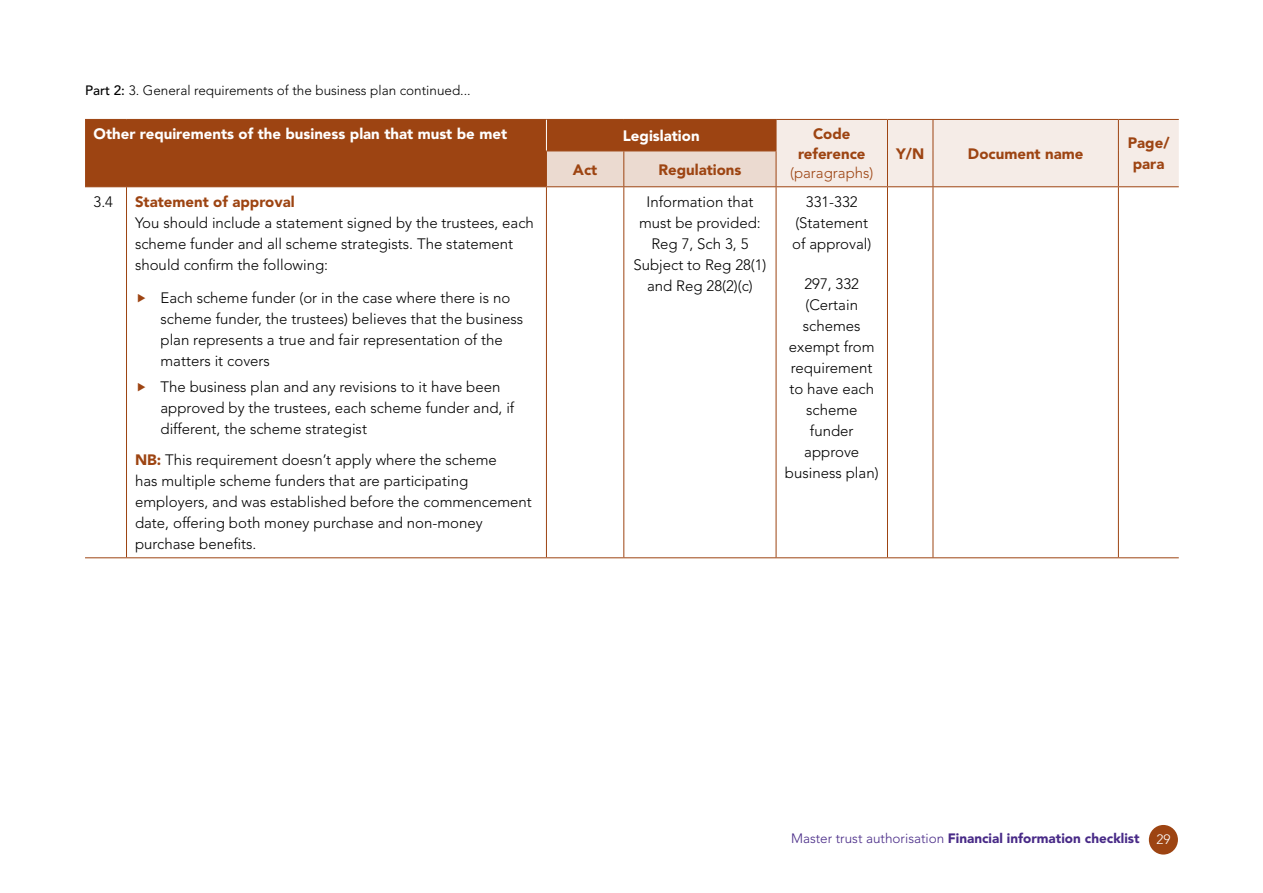
<style>
.page{position:relative;width:1263px;height:893px;background:#fff}
.page>*{position:absolute;margin:0;border:0;box-sizing:border-box;transform-origin:0 0}
.t1{font:300 15px/21px "Avenir LT Std";color:#000}
.t2{font:900 15px/19.5px "Avenir LT Std";color:#9d4412;text-align:center}
.t3{font:900 15px "Avenir LT Std";color:#fff}
.t4{font:300 15px "Avenir LT Std";color:#9d4412}
.t5{font:300 13.5px "Avenir LT Std";color:#000}
.t6{font:900 13.5px "Avenir LT Std";color:#482a87}
.s1{font-weight:500}
.s2{font-weight:900;color:#9d4412}
.s3{font-weight:300}
.s4{font-weight:300;color:#fff}
</style>
<div class="page">
<div style="left:1149px;top:825px;width:29px;height:29px;background:#9d4412;border-radius:50%"></div>
<div style="left:85px;top:120px;width:461px;height:66px;background:#9d4412"></div>
<svg style="left:547px;top:120px;width:632px;height:66px"></svg>
<hr style="left:776px;top:119px;width:111px;height:1px;background:#9d4412">
<hr style="left:623px;top:151px;width:1px;height:35px;background:#9d4412">
<hr style="left:776px;top:151px;width:1px;height:35px;background:#9d4412">
<hr style="left:546px;top:186px;width:78px;height:1px;background:#9d4412">
<hr style="left:624px;top:186px;width:152px;height:1px;background:#9d4412">
<hr style="left:623px;top:187px;width:1px;height:370px;background:#9d4412">
<hr style="left:776px;top:186px;width:111px;height:1px;background:#9d4412">
<hr style="left:776px;top:187px;width:1px;height:370px;background:#9d4412">
<hr style="left:776px;top:557px;width:111px;height:1px;background:#9d4412">
<hr style="left:887px;top:119px;width:46px;height:1px;background:#9d4412">
<hr style="left:887px;top:120px;width:1px;height:31px;background:#9d4412">
<hr style="left:1118px;top:119px;width:61px;height:1px;background:#9d4412">
<hr style="left:887px;top:151px;width:1px;height:35px;background:#9d4412">
<hr style="left:887px;top:186px;width:46px;height:1px;background:#9d4412">
<hr style="left:887px;top:187px;width:1px;height:370px;background:#9d4412">
<hr style="left:1118px;top:186px;width:61px;height:1px;background:#9d4412">
<hr style="left:887px;top:557px;width:46px;height:1px;background:#9d4412">
<hr style="left:1118px;top:557px;width:61px;height:1px;background:#9d4412">
<hr style="left:85px;top:119px;width:41px;height:1px;background:#9d4412">
<hr style="left:126px;top:119px;width:420px;height:1px;background:#9d4412">
<hr style="left:546px;top:151px;width:1px;height:35px;background:#9d4412">
<hr style="left:85px;top:186px;width:41px;height:1px;background:#9d4412">
<hr style="left:126px;top:186px;width:420px;height:1px;background:#9d4412">
<hr style="left:126px;top:187px;width:1px;height:370px;background:#9d4412">
<hr style="left:546px;top:187px;width:1px;height:370px;background:#9d4412">
<hr style="left:85px;top:557px;width:41px;height:1px;background:#9d4412">
<hr style="left:126px;top:557px;width:420px;height:1px;background:#9d4412">
<hr style="left:546px;top:119px;width:78px;height:1px;background:#9d4412">
<hr style="left:624px;top:119px;width:152px;height:1px;background:#9d4412">
<hr style="left:776px;top:120px;width:1px;height:31px;background:#9d4412">
<hr style="left:546px;top:151px;width:78px;height:1px;background:#9d4412">
<hr style="left:624px;top:151px;width:152px;height:1px;background:#9d4412">
<hr style="left:546px;top:557px;width:78px;height:1px;background:#9d4412">
<hr style="left:624px;top:557px;width:152px;height:1px;background:#9d4412">
<hr style="left:933px;top:119px;width:185px;height:1px;background:#9d4412">
<hr style="left:933px;top:120px;width:1px;height:31px;background:#9d4412">
<hr style="left:1118px;top:120px;width:1px;height:31px;background:#9d4412">
<hr style="left:933px;top:151px;width:1px;height:35px;background:#9d4412">
<hr style="left:1118px;top:151px;width:1px;height:35px;background:#9d4412">
<hr style="left:933px;top:186px;width:185px;height:1px;background:#9d4412">
<hr style="left:933px;top:187px;width:1px;height:370px;background:#9d4412">
<hr style="left:1118px;top:187px;width:1px;height:370px;background:#9d4412">
<hr style="left:933px;top:557px;width:185px;height:1px;background:#9d4412">
<p class="t5" style="left:85px;top:83px;width:387px"><span class="s1">Part 2:</span> 3. General requirements of the business plan continued...</p>
<p class="t3" style="left:94px;top:125px;width:415px">Other requirements of the business plan that must be met</p>
<p class="t3" style="left:623px;top:127px;width:78px">Legislation</p>
<p class="t2" style="left:798px;top:124px;width:69px">Code reference</p>
<p class="t4" style="left:790px;top:164px;width:85px">(paragraphs)</p>
<p class="t2" style="left:1128px;top:133px;width:43px">Page/</p>
<p class="t2" style="left:896px;top:144px;width:30px">Y/N</p>
<p class="t2" style="left:968px;top:144px;width:117px">Document name</p>
<p class="t2" style="left:573px;top:160px;width:26px">Act</p>
<p class="t2" style="left:1133px;top:154px;width:33px">para</p>
<p class="t2" style="left:658px;top:160px;width:85px">Regulations</p>
<p class="t1" style="left:94px;top:191px;width:21px">3.4</p>
<p class="t2" style="left:135px;top:192px;width:161px">Statement of approval</p>
<p class="t1" style="left:135px;top:212px;width:400px">You should include a statement signed by the trustees, each scheme funder and all scheme strategists. The statement should confirm the following:</p>
<p class="t1" style="left:161px;top:288px;width:364px">Each scheme funder (or in the case where there is no scheme funder, the trustees) believes that the business plan represents a true and fair representation of the matters it covers</p>
<p class="t1" style="left:161px;top:376px;width:355px">The business plan and any revisions to it have been approved by the trustees, each scheme funder and, if different, the scheme strategist</p>
<p class="t1" style="left:135px;top:450px;width:398px"><span class="s2">NB:</span> This requirement doesn’t apply where the scheme<br>has multiple scheme funders that are participating employers, and was established before the commencement date, offering both money purchase and non-money purchase benefits.</p>
<p class="t1" style="left:633px;top:191px;width:135px;text-align:center">Information that must be provided:<br>Reg 7, Sch 3, 5<br>Subject to Reg 28(1) and Reg 28(2)(c)</p>
<p class="t1" style="left:792px;top:191px;width:81px;text-align:center">331-332 (Statement of approval)</p>
<p class="t1" style="left:785px;top:273px;width:95px;text-align:center">297, 332 (Certain schemes exempt from requirement to have each scheme funder approve business plan)</p>
<p class="t6" style="left:791px;top:830px;width:381px"><span class="s3">Master trust authorisation</span> Financial information checklist <span class="s4">29</span></p>
</div>
